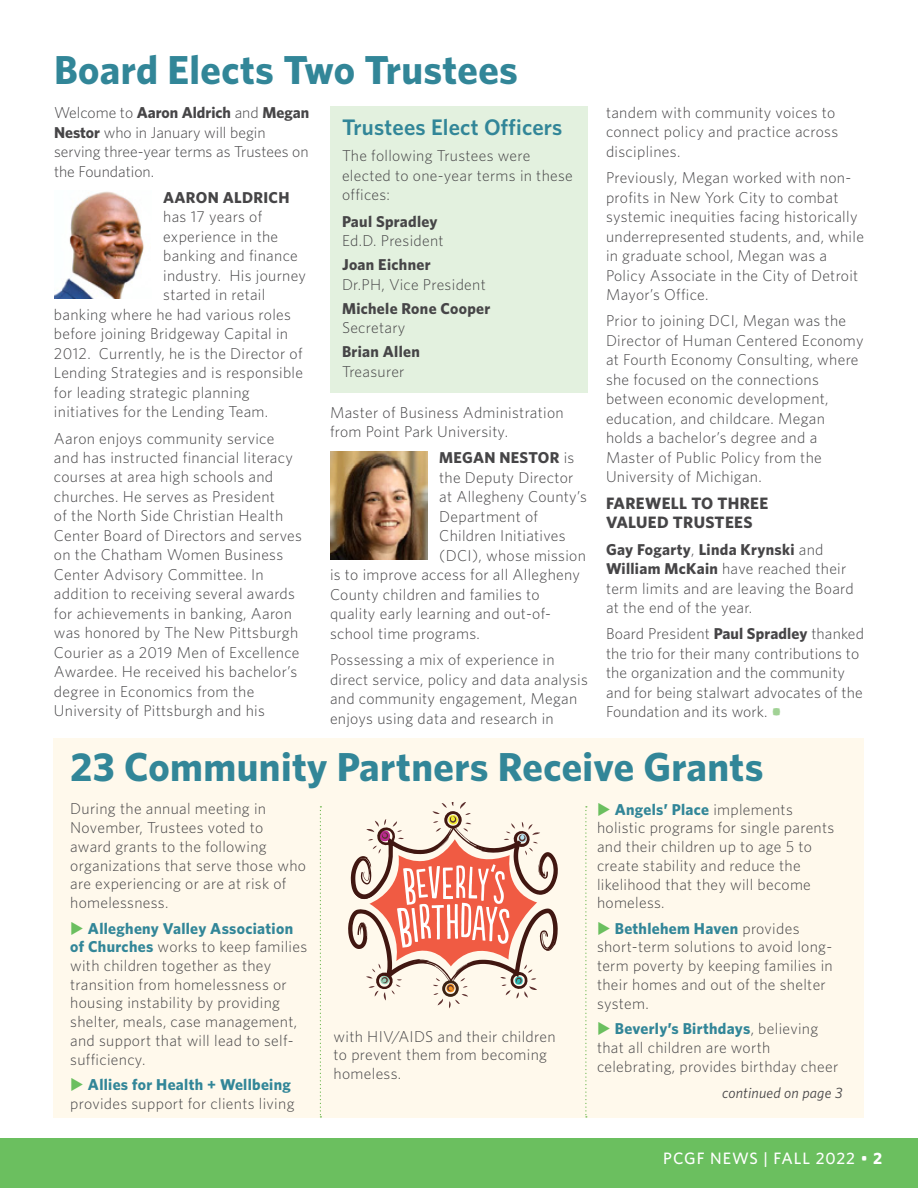
<style>
.page{position:relative;width:918px;height:1188px;background:#fff}
.page>*{position:absolute;margin:0;border:0;box-sizing:border-box;transform-origin:0 0}
.t1{font:700 40.5px "Whitney";letter-spacing:.01em;color:#328698}
.t2{font:600 22.5px "Whitney";letter-spacing:.01em;color:#328698}
.t3{font:700 16.5px/19.5px "Whitney";letter-spacing:.02em;color:#464547}
.t4{font:500 16.5px "Whitney";letter-spacing:.06em;color:#fff}
.t5{font:300 15.75px/19.5px "Whitney";letter-spacing:.02em;color:#464547}
.t6{font:300 15.75px/19.5px "Whitney";color:#464547}
.t7{font:700 15.75px "Whitney";letter-spacing:.02em;color:#464547}
.t8{font:italic 15px "Whitney";letter-spacing:.01em;color:#464547}
.s1{font-weight:700}
.s2{font-weight:300}
.s3{font-weight:700;font-size:21px;color:#a1d295}
.s4{color:#6bbf5f}
.s5{font-weight:700;color:#328698}
</style>
<div class="page">
<div style="left:0;top:1138px;width:918px;height:50px;background:#6bbf5f"></div>
<div style="left:330px;top:106px;width:258px;height:286px;background:#e3f1df"></div>
<img style="left:330px;top:452px;width:97px;height:108px">
<img style="left:54px;top:191px;width:90px;height:108px">
<div style="left:54px;top:738px;width:810px;height:380px;background:#fff9ec"></div>
<svg style="left:320px;top:806px;width:1px;height:312px"></svg>
<svg style="left:585px;top:806px;width:2px;height:312px"></svg>
<svg style="left:348px;top:802px;width:210px;height:206px"></svg>
<h1 class="t1" style="left:54px;top:46px;width:466px">Board Elects Two Trustees</h1>
<p class="t6" style="left:54px;top:103px;width:257px">Welcome to <span class="s1">Aaron Aldrich</span> and <span class="s1">Megan<br>Nestor</span> who in January will begin serving three-year terms as Trustees on the Foundation.</p>
<p class="t7" style="left:163px;top:188px;width:128px">AARON ALDRICH</p>
<p class="t5" style="left:163px;top:207px;width:101px">has 17 years of</p>
<p class="t5" style="left:163px;top:226px;width:117px">experience in the</p>
<p class="t5" style="left:163px;top:246px;width:136px">banking and finance</p>
<p class="t5" style="left:163px;top:265px;width:144px">industry. His journey</p>
<p class="t5" style="left:163px;top:285px;width:104px">started in retail</p>
<p class="t5" style="left:54px;top:304px;width:238px">banking where he had various roles</p>
<p class="t5" style="left:54px;top:324px;width:236px">before joining Bridgeway Capital in</p>
<p class="t5" style="left:54px;top:343px;width:250px">2012. Currently, he is the Director of</p>
<p class="t5" style="left:54px;top:363px;width:251px">Lending Strategies and is responsible</p>
<p class="t5" style="left:54px;top:382px;width:197px">for leading strategic planning</p>
<p class="t5" style="left:54px;top:402px;width:216px">initiatives for the Lending Team.</p>
<p class="t5" style="left:54px;top:428px;width:250px">Aaron enjoys community service and has instructed financial literacy courses at area high schools and churches. He serves as President<br>of the North Side Christian Health Center Board of Directors and serves on the Chatham Women Business Center Advisory Committee. In addition to receiving several awards for achievements in banking, Aaron was honored by The New Pittsburgh Courier as a 2019 Men of Excellence Awardee. He received his bachelor’s degree in Economics from the University of Pittsburgh and his</p>
<h2 class="t2" style="left:342px;top:114px;width:222px">Trustees Elect Officers</h2>
<p class="t5" style="left:342px;top:146px;width:232px">The following Trustees were elected to one-year terms in these offices:</p>
<p class="t7" style="left:342px;top:212px;width:97px">Paul Spradley</p>
<p class="t5" style="left:342px;top:231px;width:103px">Ed.D. President</p>
<p class="t7" style="left:342px;top:255px;width:90px">Joan Eichner</p>
<p class="t5" style="left:342px;top:274px;width:145px">Dr.PH, Vice President</p>
<p class="t7" style="left:342px;top:299px;width:150px">Michele Rone Cooper</p>
<p class="t5" style="left:342px;top:318px;width:65px">Secretary</p>
<p class="t7" style="left:342px;top:342px;width:79px">Brian Allen</p>
<p class="t5" style="left:342px;top:361px;width:64px">Treasurer</p>
<p class="t5" style="left:330px;top:402px;width:235px">Master of Business Administration from Point Park University.</p>
<p class="t7" style="left:439px;top:448px;width:137px">MEGAN NESTOR <span class="s2">is</span></p>
<p class="t5" style="left:439px;top:467px;width:136px">the Deputy Director</p>
<p class="t5" style="left:439px;top:487px;width:149px">at Allegheny County’s</p>
<p class="t5" style="left:439px;top:506px;width:100px">Department of</p>
<p class="t5" style="left:439px;top:526px;width:128px">Children Initiatives</p>
<p class="t5" style="left:439px;top:545px;width:148px">(DCI), whose mission</p>
<p class="t5" style="left:330px;top:565px;width:252px">is to improve access for all Allegheny</p>
<p class="t5" style="left:330px;top:584px;width:211px">County children and families to</p>
<p class="t5" style="left:330px;top:604px;width:223px">quality early learning and out-of-</p>
<p class="t5" style="left:330px;top:623px;width:151px">school time programs.</p>
<p class="t5" style="left:330px;top:650px;width:259px">Possessing a mix of experience in direct service, policy and data analysis and community engagement, Megan enjoys using data and research in</p>
<p class="t5" style="left:606px;top:102px;width:234px">tandem with community voices to connect policy and practice across disciplines.</p>
<p class="t5" style="left:606px;top:168px;width:260px">Previously, Megan worked with non&shy;profits in New York City to combat systemic inequities facing historically underrepresented students, and, while in graduate school, Megan was a Policy Associate in the City of Detroit Mayor’s Office.</p>
<p class="t5" style="left:606px;top:311px;width:259px">Prior to joining DCI, Megan was the<br>Director of Human Centered Economy at Fourth Economy Consulting, where she focused on the connections between economic development, education, and childcare. Megan holds a bachelor’s degree and a<br>Master of Public Policy from the<br>University of Michigan.</p>
<p class="t3" style="left:606px;top:493px;width:164px">FAREWELL TO THREE<br>VALUED TRUSTEES</p>
<p class="t5" style="left:606px;top:539px;width:249px"><span class="s1">Gay Fogarty</span>, <span class="s1">Linda Krynski</span> and<br><span class="s1">William McKain</span> have reached their term limits and are leaving the Board at the end of the year.</p>
<p class="t5" style="left:606px;top:624px;width:260px">Board President <span class="s1">Paul Spradley</span> thanked the trio for their many contributions to the organization and the community and for being stalwart advocates of the Foundation and its work. <span class="s3">•</span></p>
<h1 class="t1" style="left:70px;top:742px;width:695px">23 Community Partners Receive Grants</h1>
<p class="t5" style="left:70px;top:799px;width:237px;line-height:18.8px">During the annual meeting in<br>November, Trustees voted to award grants to the following organizations that serve those who are experiencing or are at risk of homelessness.</p>
<p class="t5" style="left:70px;top:918px;width:238px;line-height:18.8px"><span class="s4">◆</span> <span class="s5">Allegheny Valley Association of Churches</span> works to keep families with children together as they transition from homelessness or housing instability by providing shelter, meals, case management, and support that will lead to self&shy;sufficiency.</p>
<p class="t5" style="left:70px;top:1075px;width:226px;line-height:18.8px"><span class="s4">◆</span> <span class="s5">Allies for Health + Wellbeing </span>provides support for clients living</p>
<p class="t5" style="left:597px;top:799px;width:239px;line-height:18.8px"><span class="s4">◆</span> <span class="s5">Angels’ Place</span> implements holistic programs for single parents and their children up to age 5 to create stability and reduce the likelihood that they will become homeless.</p>
<p class="t5" style="left:597px;top:919px;width:237px;line-height:18.8px"><span class="s4">◆</span> <span class="s5">Bethlehem Haven</span> provides short-term solutions to avoid long&shy;term poverty by keeping families in their homes and out of the shelter system.</p>
<p class="t5" style="left:597px;top:1019px;width:243px;line-height:18.8px"><span class="s4">◆</span> <span class="s5">Beverly’s Birthdays</span>, believing that all children are worth celebrating, provides birthday cheer</p>
<p class="t8" style="left:722px;top:1084px;width:122px">continued on page 3</p>
<p class="t5" style="left:334px;top:1027px;width:223px;line-height:18.8px">with HIV/AIDS and their children to prevent them from becoming homeless.</p>
<p class="t4" style="left:663px;top:1148px;width:221px">PCGF NEWS | FALL 2022 • <span class="s1">2</span></p>
</div>
